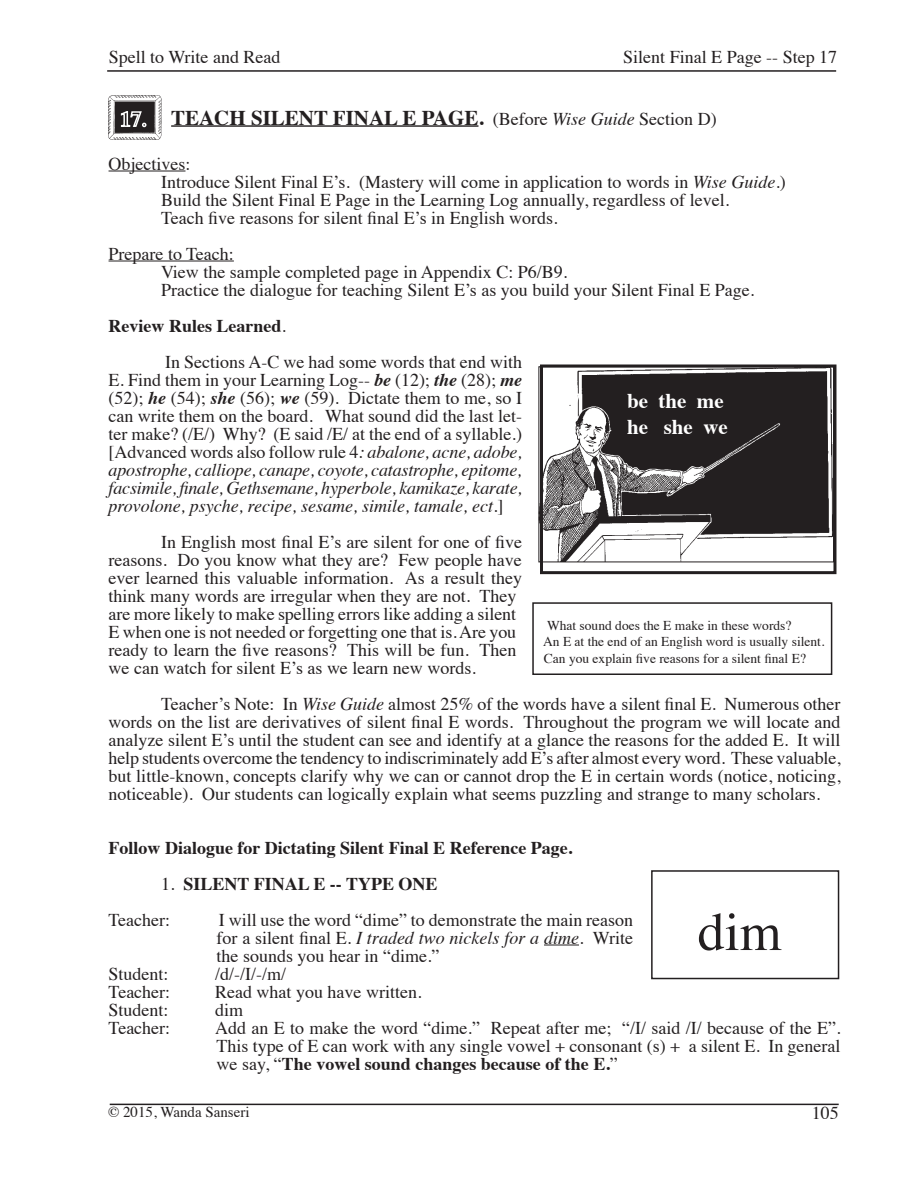
<style>
.page{position:relative;width:918px;height:1188px;background:#fff}
.page>*{position:absolute;margin:0;border:0;box-sizing:border-box;transform-origin:0 0}
.t1{font:54px "Times";color:#231f20}
.t2{font:700 21px "Times";color:#231f20}
.t3{font:700 21px/25.2px "Times";color:#fff}
.t4{font:18px/18px "Times";color:#231f20}
.t5{font:700 18px/36px "Times";color:#231f20}
.t6{font:15px "Times";color:#231f20}
.t7{font:13.5px/16.2px "Times";color:#231f20}
.s1{font-weight:400;font-size:18px}
.s2{font-weight:400;font-style:italic;font-size:18px}
.s3{font-style:italic}
.s4{font-weight:700}
.s5{font-weight:700;font-style:italic}
.s6{font-weight:400}
</style>
<div class="page">
<hr style="left:107px;top:70px;width:729px;height:2px;background:#231f20">
<hr style="left:110px;top:1104px;width:729px;height:1px;background:#231f20">
<img style="left:544px;top:369px;width:288px;height:191px">
<hr style="left:171px;top:125px;width:307px;height:2px;background:#231f20">
<hr style="left:109px;top:171px;width:77px;height:1px;background:#231f20">
<hr style="left:109px;top:261px;width:125px;height:1px;background:#231f20">
<hr style="left:544px;top:945px;width:35px;height:1px;background:#231f20">
<svg style="left:544px;top:393px;width:37px;height:17px"></svg>
<svg style="left:624px;top:391px;width:108px;height:86px;background:#302d2d"></svg>
<div style="left:540px;top:364px;width:296px;height:210px;border:3px solid #231f20"></div>
<div style="left:651px;top:870px;width:188px;height:109px;border:2px solid #231f20"></div>
<img style="left:108px;top:96px;width:53px;height:44px">
<div style="left:532px;top:602px;width:300px;height:73px;border:2px solid #231f20"></div>
<svg style="left:120px;top:110px;width:28px;height:18px"></svg>
<p class="t4" style="left:109px;top:49px;width:173px">Spell to Write and Read</p>
<p class="t4" style="left:623px;top:49px;width:216px">Silent Final E Page -- Step 17</p>
<p class="t2" style="left:171px;top:109px;width:547px">TEACH SILENT FINAL E PAGE. <span class="s1">(Before</span> <span class="s2">Wise Guide</span> <span class="s1">Section D)</span></p>
<p class="t4" style="left:161px;top:156px;width:626px;text-indent:-53px">Objectives:<br>Introduce Silent Final E’s. (Mastery will come in application to words in <span class="s3">Wise Guide</span>.)<br>Build the Silent Final E Page in the Learning Log annually, regardless of level.<br>Teach five reasons for silent final E’s in English words.</p>
<p class="t4" style="left:161px;top:246px;width:595px;text-indent:-53px">Prepare to Teach:<br>View the sample completed page in Appendix C: P6/B9.<br>Practice the dialogue for teaching Silent E’s as you build your Silent Final E Page.</p>
<p class="t4" style="left:165px;top:309px;width:358px;line-height:36px;text-indent:-57px"><span class="s4">Review Rules Learned</span>.<br>In Sections A-C we had some words that end with</p>
<p class="t4" style="left:109px;top:372px;width:415px;text-align:justify">E. Find them in your Learning Log-- <span class="s5">be</span> (12); <span class="s5">the</span> (28); <span class="s5">me </span>(52); <span class="s5">he</span> (54); <span class="s5">she</span> (56); <span class="s5">we</span> (59). Dictate them to me, so I can write them on the board. What sound did the last let&shy;ter make? (/E/) Why? (E said /E/ at the end of a syllable.) [Advanced words also follow rule 4<span class="s3">: abalone, acne, adobe, apostrophe, calliope, canape, coyote, catastrophe, epitome, facsimile, finale, Gethsemane, hyperbole, kamikaze, karate, provolone, psyche, recipe, sesame, simile, tamale, ect.</span>]</p>
<p class="t4" style="left:109px;top:534px;width:415px;text-indent:53px">In English most final E’s are silent for one of five reasons. Do you know what they are? Few people have ever learned this valuable information. As a result they think many words are irregular when they are not. They are more likely to make spelling errors like adding a silent E when one is not needed or forgetting one that is. Are you ready to learn the five reasons? This will be fun. Then we can watch for silent E’s as we learn new words.</p>
<p class="t4" style="left:109px;top:696px;width:734px;text-align:justify;text-indent:53px">Teacher’s Note: In <span class="s3">Wise Guide</span> almost 25% of the words have a silent final E. Numerous other words on the list are derivatives of silent final E words. Throughout the program we will locate and analyze silent E’s until the student can see and identify at a glance the reasons for the added E. It will help students overcome the tendency to indiscriminately add E’s after almost every word. These valuable, but little-known, concepts clarify why we can or cannot drop the E in certain words (notice, noticing, noticeable). Our students can logically explain what seems puzzling and strange to many scholars.</p>
<p class="t5" style="left:109px;top:831px;width:465px">Follow Dialogue for Dictating Silent Final E Reference Page.</p>
<p class="t5" style="left:109px;top:867px;width:330px;text-indent:53px"><span class="s6">1.</span> SILENT FINAL E -- TYPE ONE<br><span class="s6">Teacher:</span></p>
<p class="t3" style="left:627px;top:391px;width:102px">be the me he she we</p>
<p class="t7" style="left:543px;top:619px;width:283px">What sound does the E make in these words?<br>An E at the end of an English word is usually silent.<br>Can you explain five reasons for a silent final E?</p>
<h1 class="t1" style="left:698px;top:910px;width:86px">dim</h1>
<p class="t4" style="left:217px;top:912px;width:418px;text-align:justify">I will use the word “dime” to demonstrate the main reason for a silent final E. <span class="s3">I traded two nickels for a dime.</span> Write the sounds you hear in “dime.”</p>
<p class="t4" style="left:109px;top:966px;width:62px">Student:</p>
<p class="t4" style="left:215px;top:966px;width:73px">/d/-/I/-/m/</p>
<p class="t4" style="left:109px;top:984px;width:63px">Teacher:</p>
<p class="t4" style="left:215px;top:984px;width:208px">Read what you have written.</p>
<p class="t4" style="left:109px;top:1002px;width:62px">Student:</p>
<p class="t4" style="left:215px;top:1002px;width:30px">dim</p>
<p class="t4" style="left:109px;top:1020px;width:63px">Teacher:</p>
<p class="t4" style="left:215px;top:1020px;width:627px;text-align:justify">Add an E to make the word “dime.” Repeat after me; “/I/ said /I/ because of the E”.<br>This type of E can work with any single vowel + consonant (s) + a silent E. In general we say, “<span class="s4">The vowel sound changes because of the E.</span>”</p>
<p class="t6" style="left:108px;top:1106px;width:143px">© 2015, Wanda Sanseri</p>
<p class="t4" style="left:812px;top:1105px;width:28px">105</p>
</div>
